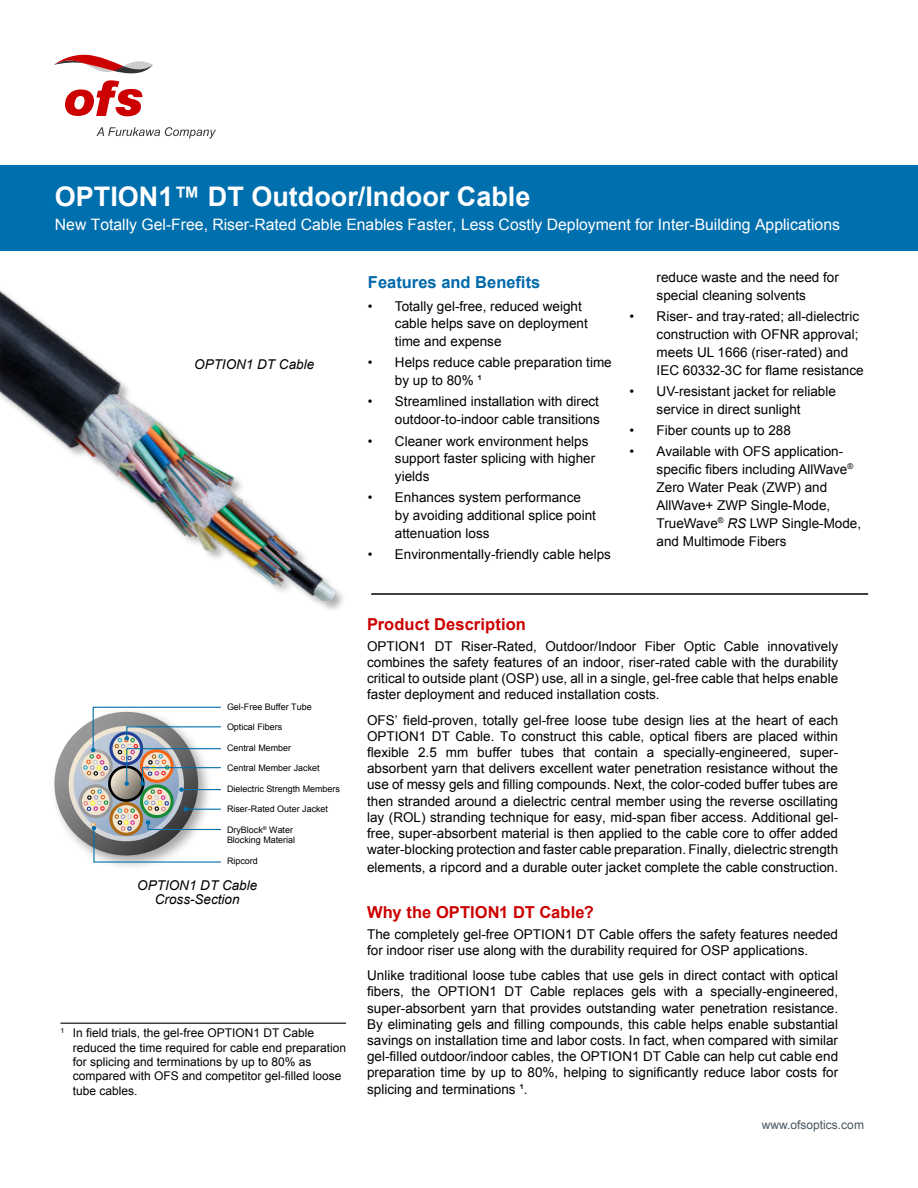
<style>
.page{position:relative;width:918px;height:1188px;background:#fff}
.page>*{position:absolute;margin:0;border:0;box-sizing:border-box;transform-origin:0 0}
.t1{font:700 27px "Arial";color:#fff}
.t2{font:700 16.5px "Arial";letter-spacing:.005em;color:#c00}
.t3{font:700 16.5px "Arial";color:#0069aa}
.t4{font:15.75px "Arial";color:#fff}
.t5{font:13.5px/16.2px "Arial";color:#000}
.t6{font:italic 13.5px/13.5px "Arial";color:#000;text-align:center}
.t7{font:12px/14.4px "Arial";color:#000}
.t8{font:12px "Arial";color:#455560}
.t9{font:9px/10.8px "Arial";color:#000}
.s1{font-style:italic}
</style>
<div class="page">
<hr style="left:371px;top:593px;width:497px;height:2px;background:#000">
<div style="left:0;top:165px;width:918px;height:86px;background:#006fad"></div>
<img style="left:0;top:290px;width:340px;height:311px">
<div style="left:51px;top:708px;width:162px;height:162px;background:#333;opacity:.43"></div>
<svg style="left:54px;top:712px;width:144px;height:143px;background:#9f9d9c"></svg>
<img style="left:76px;top:706px;width:145px;height:157px">
<hr style="left:60px;top:1023px;width:286px;height:1px;background:#000">
<svg style="left:96px;top:127px;width:120px;height:11px"></svg>
<svg style="left:54px;top:54px;width:99px;height:63px"></svg>
<h1 class="t1" style="left:55px;top:179px;width:477px">OPTION1™ DT Outdoor/Indoor Cable</h1>
<p class="t4" style="left:55px;top:214px;width:787px">New Totally Gel-Free, Riser-Rated Cable Enables Faster, Less Costly Deployment for Inter-Building Applications</p>
<p class="t6" style="left:194px;top:358px;width:122px">OPTION1 DT Cable</p>
<p class="t3" style="left:368px;top:271px;width:174px">Features and Benefits</p>
<p class="t5" style="left:395px;top:297px;width:194px;line-height:18px;text-indent:-27px">• Totally gel-free, reduced weight cable helps save on deployment time and expense</p>
<p class="t5" style="left:395px;top:354px;width:218px;line-height:18px;text-indent:-27px">• Helps reduce cable preparation time by up to 80% ¹</p>
<p class="t5" style="left:368px;top:393px;width:233px;line-height:18px;text-align:right">• Streamlined installation with direct outdoor-to-indoor cable transitions</p>
<p class="t5" style="left:395px;top:432px;width:202px;line-height:18px;text-indent:-27px">• Cleaner work environment helps support faster splicing with higher yields</p>
<p class="t5" style="left:395px;top:489px;width:203px;line-height:18px;text-indent:-27px">• Enhances system performance by avoiding additional splice point attenuation loss</p>
<p class="t5" style="left:368px;top:547px;width:245px">• Environmentally-friendly cable helps</p>
<p class="t5" style="left:657px;top:268px;width:184px;line-height:18px">reduce waste and the need for special cleaning solvents</p>
<p class="t5" style="left:657px;top:307px;width:209px;line-height:18px;text-indent:-27px">• Riser- and tray-rated; all-dielectric construction with OFNR approval; meets UL 1666 (riser-rated) and IEC 60332-3C for flame resistance</p>
<p class="t5" style="left:657px;top:382px;width:181px;line-height:18px;text-indent:-27px">• UV-resistant jacket for reliable service in direct sunlight</p>
<p class="t5" style="left:630px;top:422px;width:163px">• Fiber counts up to 288</p>
<p class="t5" style="left:657px;top:442px;width:206px;line-height:18px;text-indent:-27px">• Available with OFS application&shy;specific fibers including AllWave<sup>®<br></sup>Zero Water Peak (ZWP) and<br>AllWave+ ZWP Single-Mode,<br>TrueWave<sup>®</sup> <span class="s1">RS</span> LWP Single-Mode, and Multimode Fibers</p>
<p class="t9" style="left:227px;top:701px;width:86px">Gel-Free Buffer Tube</p>
<p class="t9" style="left:227px;top:722px;width:57px">Optical Fibers</p>
<p class="t9" style="left:227px;top:742px;width:66px">Central Member</p>
<p class="t9" style="left:227px;top:783px;width:115px">Dielectric Strength Members</p>
<p class="t9" style="left:227px;top:763px;width:94px">Central Member Jacket</p>
<p class="t9" style="left:227px;top:804px;width:103px">Riser-Rated Outer Jacket</p>
<p class="t9" style="left:227px;top:824px;width:70px">DryBlock<sup>®</sup> Water<br>Blocking Material</p>
<p class="t9" style="left:227px;top:855px;width:32px">Ripcord</p>
<p class="t6" style="left:137px;top:879px;width:122px">OPTION1 DT Cable<br>Cross-Section</p>
<p class="t7" style="left:73px;top:1026px;width:275px;text-indent:-12px"><sup>1</sup> In field trials, the gel-free OPTION1 DT Cable reduced the time required for cable end preparation for splicing and terminations by up to 80% as compared with OFS and competitor gel-filled loose tube cables.</p>
<p class="t2" style="left:367px;top:613px;width:160px">Product Description</p>
<p class="t5" style="left:367px;top:638px;width:473px;text-align:justify">OPTION1 DT Riser-Rated, Outdoor/Indoor Fiber Optic Cable innovatively combines the safety features of an indoor, riser-rated cable with the durability critical to outside plant (OSP) use, all in a single, gel-free cable that helps enable faster deployment and reduced installation costs.</p>
<p class="t5" style="left:367px;top:712px;width:473px;text-align:justify">OFS’ field-proven, totally gel-free loose tube design lies at the heart of each OPTION1 DT Cable. To construct this cable, optical fibers are placed within flexible 2.5 mm buffer tubes that contain a specially-engineered, super&shy;absorbent yarn that delivers excellent water penetration resistance without the use of messy gels and filling compounds. Next, the color-coded buffer tubes are then stranded around a dielectric central member using the reverse oscillating lay (ROL) stranding technique for easy, mid-span fiber access. Additional gel&shy;free, super-absorbent material is then applied to the cable core to offer added water-blocking protection and faster cable preparation. Finally, dielectric strength</p>
<p class="t5" style="left:367px;top:859px;width:473px">elements, a ripcord and a durable outer jacket complete the cable construction.</p>
<p class="t2" style="left:367px;top:901px;width:228px">Why the OPTION1 DT Cable?</p>
<p class="t5" style="left:367px;top:926px;width:473px">The completely gel-free OPTION1 DT Cable offers the safety features needed for indoor riser use along with the durability required for OSP applications.</p>
<p class="t5" style="left:367px;top:967px;width:473px;text-align:justify">Unlike traditional loose tube cables that use gels in direct contact with optical fibers, the OPTION1 DT Cable replaces gels with a specially-engineered, super-absorbent yarn that provides outstanding water penetration resistance.<br>By eliminating gels and filling compounds, this cable helps enable substantial savings on installation time and labor costs. In fact, when compared with similar gel-filled outdoor/indoor cables, the OPTION1 DT Cable can help cut cable end preparation time by up to 80%, helping to significantly reduce labor costs for splicing and terminations ¹.</p>
<p class="t8" style="left:762px;top:1117px;width:104px">www.ofsoptics.com</p>
</div>
